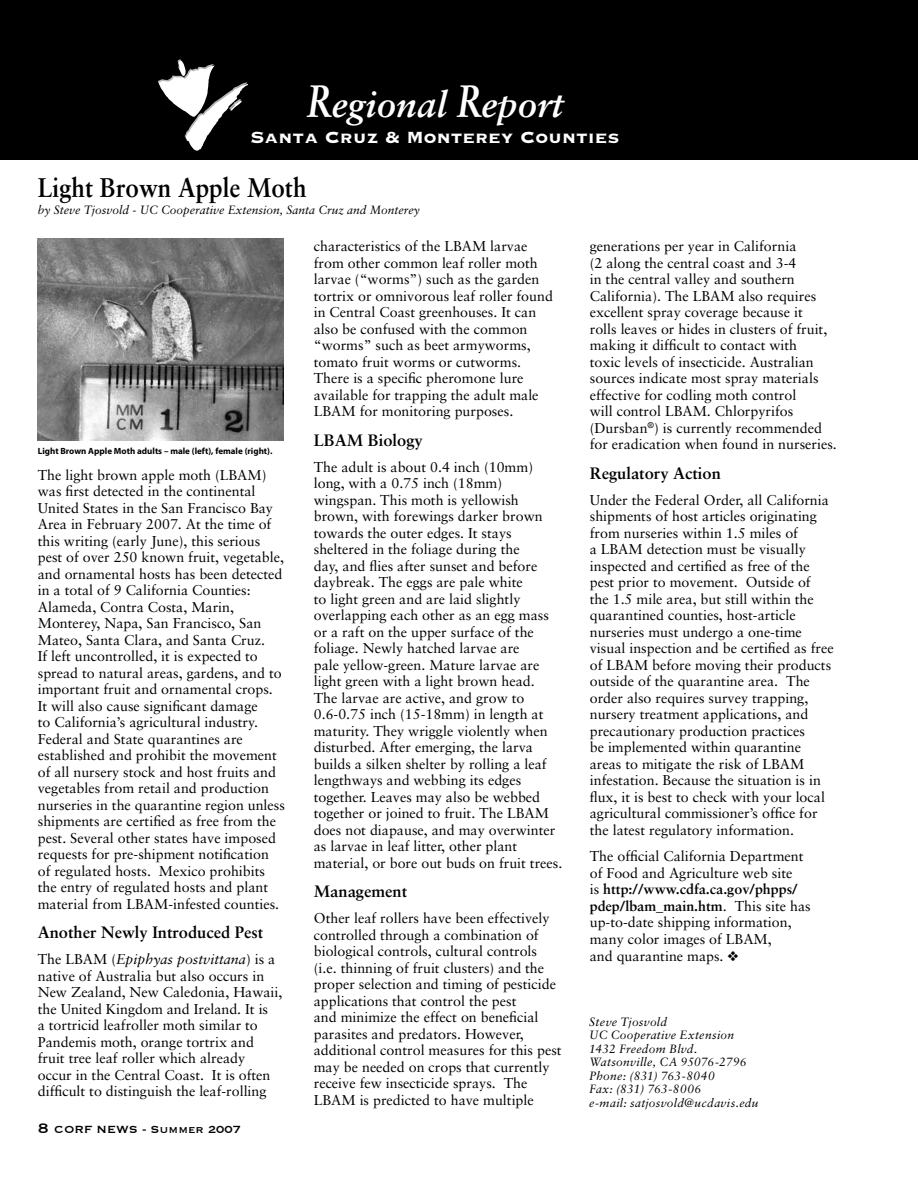
<style>
.page{position:relative;width:918px;height:1188px;background:#fff}
.page>*{position:absolute;margin:0;border:0;box-sizing:border-box;transform-origin:0 0}
.t1{font:italic 700 36.3px "Sabon";color:#fff}
.t2{font:700 27px "Sabon";color:#000;scale:.9 1}
.t3{font:21.15px "Copperplate Thirty Three BC";color:#fff}
.t4{font:700 16.5px "Sabon";color:#000}
.t5{font:14.25px/16.5px "Sabon";color:#000}
.t6{font:13.5px "Copperplate";color:#000}
.t7{font:italic 12px/13.5px "Sabon";letter-spacing:.01em;color:#000}
.t8{font:700 9px "Myriad Pro";color:#000}
.s1{font-size:45.45px}
.s2{font-style:italic}
.s3{font-size:18px}
.s4{font-weight:700}
</style>
<div class="page">
<div style="left:0;top:0;width:918px;height:160px;background:#000"></div>
<svg style="left:158px;top:59px;width:90px;height:92px"></svg>
<img style="left:38px;top:239px;width:246px;height:202px">
<h1 class="t1" style="left:307px;top:82px;width:257px"><span class="s1">R</span>egional <span class="s1">R</span>eport</h1>
<h3 class="t3" style="left:251px;top:126px;width:370px">Santa Cruz &amp; Monterey Counties</h3>
<h2 class="t2" style="left:38px;top:171px;width:300px">Light Brown Apple Moth</h2>
<p class="t7" style="left:38px;top:203px;width:384px">by Steve Tjosvold - UC Cooperative Extension, Santa Cruz and Monterey</p>
<p class="t8" style="left:38px;top:445px;width:236px">Light Brown Apple Moth adults – male (left), female (right).</p>
<p class="t5" style="left:38px;top:466px;width:249px">The light brown apple moth (LBAM) was first detected in the continental United States in the San Francisco Bay Area in February 2007. At the time of this writing (early June), this serious pest of over 250 known fruit, vegetable, and ornamental hosts has been detected in a total of 9 California Counties:<br>Alameda, Contra Costa, Marin, Monterey, Napa, San Francisco, San Mateo, Santa Clara, and Santa Cruz.<br>If left uncontrolled, it is expected to spread to natural areas, gardens, and to important fruit and ornamental crops.<br>It will also cause significant damage<br>to California’s agricultural industry.<br>Federal and State quarantines are established and prohibit the movement of all nursery stock and host fruits and vegetables from retail and production nurseries in the quarantine region unless shipments are certified as free from the pest. Several other states have imposed requests for pre-shipment notification of regulated hosts. Mexico prohibits the entry of regulated hosts and plant material from LBAM-infested counties.</p>
<p class="t4" style="left:38px;top:922px;width:227px">Another Newly Introduced Pest</p>
<p class="t5" style="left:38px;top:951px;width:246px">The LBAM (<span class="s2">Epiphyas postvittana</span>) is a native of Australia but also occurs in New Zealand, New Caledonia, Hawaii, the United Kingdom and Ireland. It is<br>a tortricid leafroller moth similar to Pandemis moth, orange tortrix and fruit tree leaf roller which already occur in the Central Coast. It is often difficult to distinguish the leaf-rolling</p>
<p class="t6" style="left:38px;top:1121px;width:205px"><span class="s3">8</span> CORF NEWS - Summer 2007</p>
<p class="t5" style="left:314px;top:238px;width:241px">characteristics of the LBAM larvae from other common leaf roller moth larvae (“worms”) such as the garden tortrix or omnivorous leaf roller found in Central Coast greenhouses. It can also be confused with the common “worms” such as beet armyworms, tomato fruit worms or cutworms.<br>There is a specific pheromone lure available for trapping the adult male LBAM for monitoring purposes.</p>
<p class="t4" style="left:314px;top:430px;width:111px">LBAM Biology</p>
<p class="t5" style="left:314px;top:458px;width:250px">The adult is about 0.4 inch (10mm) long, with a 0.75 inch (18mm) wingspan. This moth is yellowish brown, with forewings darker brown towards the outer edges. It stays sheltered in the foliage during the<br>day, and flies after sunset and before daybreak. The eggs are pale white<br>to light green and are laid slightly overlapping each other as an egg mass or a raft on the upper surface of the foliage. Newly hatched larvae are<br>pale yellow-green. Mature larvae are light green with a light brown head.<br>The larvae are active, and grow to 0.6-0.75 inch (15-18mm) in length at maturity. They wriggle violently when disturbed. After emerging, the larva builds a silken shelter by rolling a leaf lengthways and webbing its edges together. Leaves may also be webbed together or joined to fruit. The LBAM does not diapause, and may overwinter as larvae in leaf litter, other plant material, or bore out buds on fruit trees.</p>
<p class="t4" style="left:314px;top:881px;width:95px">Management</p>
<p class="t5" style="left:314px;top:910px;width:249px">Other leaf rollers have been effectively controlled through a combination of biological controls, cultural controls (i.e. thinning of fruit clusters) and the proper selection and timing of pesticide applications that control the pest<br>and minimize the effect on beneficial parasites and predators. However, additional control measures for this pest may be needed on crops that currently receive few insecticide sprays. The LBAM is predicted to have multiple</p>
<p class="t5" style="left:590px;top:238px;width:249px">generations per year in California<br>(2 along the central coast and 3-4<br>in the central valley and southern California). The LBAM also requires excellent spray coverage because it<br>rolls leaves or hides in clusters of fruit, making it difficult to contact with<br>toxic levels of insecticide. Australian sources indicate most spray materials effective for codling moth control<br>will control LBAM. Chlorpyrifos (Dursban<sup>®</sup>) is currently recommended for eradication when found in nurseries.</p>
<p class="t4" style="left:590px;top:463px;width:133px">Regulatory Action</p>
<p class="t5" style="left:590px;top:491px;width:245px">Under the Federal Order, all California shipments of host articles originating from nurseries within 1.5 miles of<br>a LBAM detection must be visually inspected and certified as free of the pest prior to movement. Outside of<br>the 1.5 mile area, but still within the quarantined counties, host-article nurseries must undergo a one-time visual inspection and be certified as free of LBAM before moving their products outside of the quarantine area. The order also requires survey trapping, nursery treatment applications, and precautionary production practices<br>be implemented within quarantine areas to mitigate the risk of LBAM infestation. Because the situation is in flux, it is best to check with your local agricultural commissioner’s office for the latest regulatory information.</p>
<p class="t5" style="left:590px;top:848px;width:222px">The official California Department of Food and Agriculture web site<br>is <span class="s4">http://www.cdfa.ca.gov/phpps/ pdep/lbam_main.htm</span>. This site has up-to-date shipping information, many color images of LBAM,<br>and quarantine maps. ❖</p>
<p class="t7" style="left:589px;top:1015px;width:171px">Steve Tjosvold<br>UC Cooperative Extension<br>1432 Freedom Blvd.<br>Watsonville, CA 95076-2796<br>Phone: (831) 763-8040<br>Fax: (831) 763-8006<br>e-mail: satjosvold@ucdavis.edu</p>
</div>
